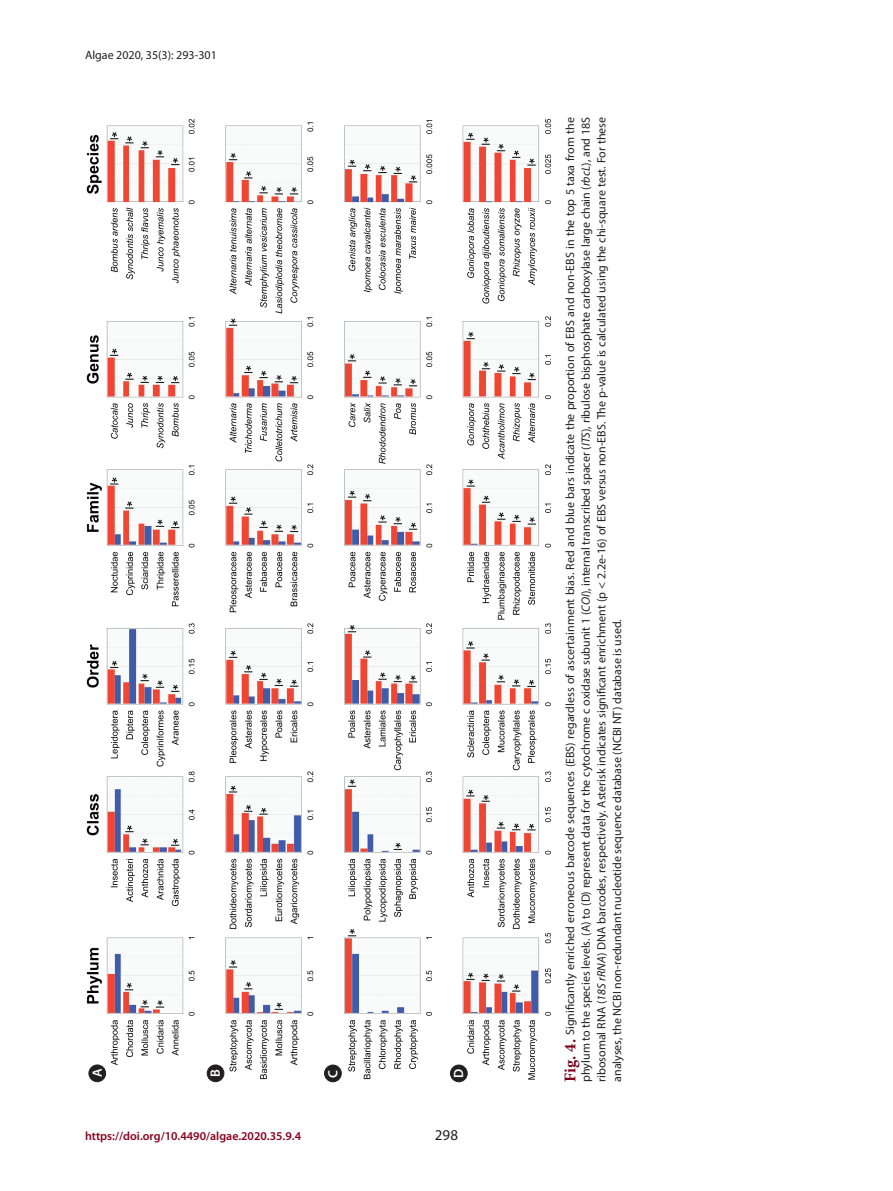
<style>
.page{position:relative;width:893px;height:1191px;background:#fff}
.page>*{position:absolute;margin:0;border:0;box-sizing:border-box;transform-origin:0 0}
.t1{font:15px "Myriad Pro";color:#231f20}
.t2{font:600 13.5px "Myriad Pro";color:#fff}
.테이블_이미지_캡션{font:12px/15.8px "Myriad Pro";color:#231f20;text-align:justify}
.t3{font:600 12px "Myriad Pro";color:#8a011f}
.s1{font-family:"Minion Pro";font-weight:700;font-size:16.5px;color:#790015}
.s2{font-style:italic}
</style>
<div class="page">
<img style="left:86px;top:118px;width:465px;height:964px">
<div style="left:89px;top:1065px;width:17px;height:16px;background:#231f20;border-radius:50%"></div>
<div style="left:89px;top:1064px;width:17px;height:17px;border:1px solid #231f20;border-radius:50%"></div>
<div style="left:325px;top:1065px;width:16px;height:16px;background:#231f20;border-radius:50%"></div>
<div style="left:324px;top:1065px;width:17px;height:16px;border:1px solid #231f20;border-radius:50%"></div>
<div style="left:450px;top:1065px;width:17px;height:16px;background:#231f20;border-radius:50%"></div>
<div style="left:450px;top:1065px;width:17px;height:16px;border:1px solid #231f20;border-radius:50%"></div>
<div style="left:207px;top:1065px;width:17px;height:16px;background:#231f20;border-radius:50%"></div>
<div style="left:207px;top:1064px;width:17px;height:17px;border:1px solid #231f20;border-radius:50%"></div>
<p class="테이블_이미지_캡션" style="left:85px;top:47px;width:133px">Algae 2020, 35(3): 293-301</p>
<p class="t2" style="left:90px;top:1077px;width:10px;rotate:-90deg">A</p>
<p class="t2" style="left:208px;top:1077px;width:9px;rotate:-90deg">B</p>
<p class="t2" style="left:325px;top:1078px;width:9px;rotate:-90deg">C</p>
<p class="t2" style="left:451px;top:1077px;width:11px;rotate:-90deg">D</p>
<p class="t3" style="left:85px;top:1129px;width:218px">https://doi.org/10.4490/algae.2020.35.9.4</p>
<p class="t1" style="left:435px;top:1125px;width:25px">298</p>
<p class="테이블_이미지_캡션" style="left:562px;top:1082px;width:966px;rotate:-90deg"><span class="s1">Fig. 4.</span> Significantly enriched erroneous barcode sequences (EBS) regardless of ascertainment bias. Red and blue bars indicate the proportion of EBS and non-EBS in the top 5 taxa from the phylum to the species levels. (A) to (D) represent data for the cytochrome c oxidase subunit 1 (<span class="s2">COI</span>), internal transcribed spacer (<span class="s2">ITS</span>), ribulose bisphosphate carboxylase large chain (<span class="s2">rbcL</span>), and 18S ribosomal RNA (<span class="s2">18S rRNA</span>) DNA barcodes, respectively. Asterisk indicates significant enrichment (p &lt; 2.2e-16) of EBS versus non-EBS. The p-value is calculated using the chi-square test. For these analyses, the NCBI non-redundant nucleotide sequence database (NCBI NT) database is used.</p>
</div>
